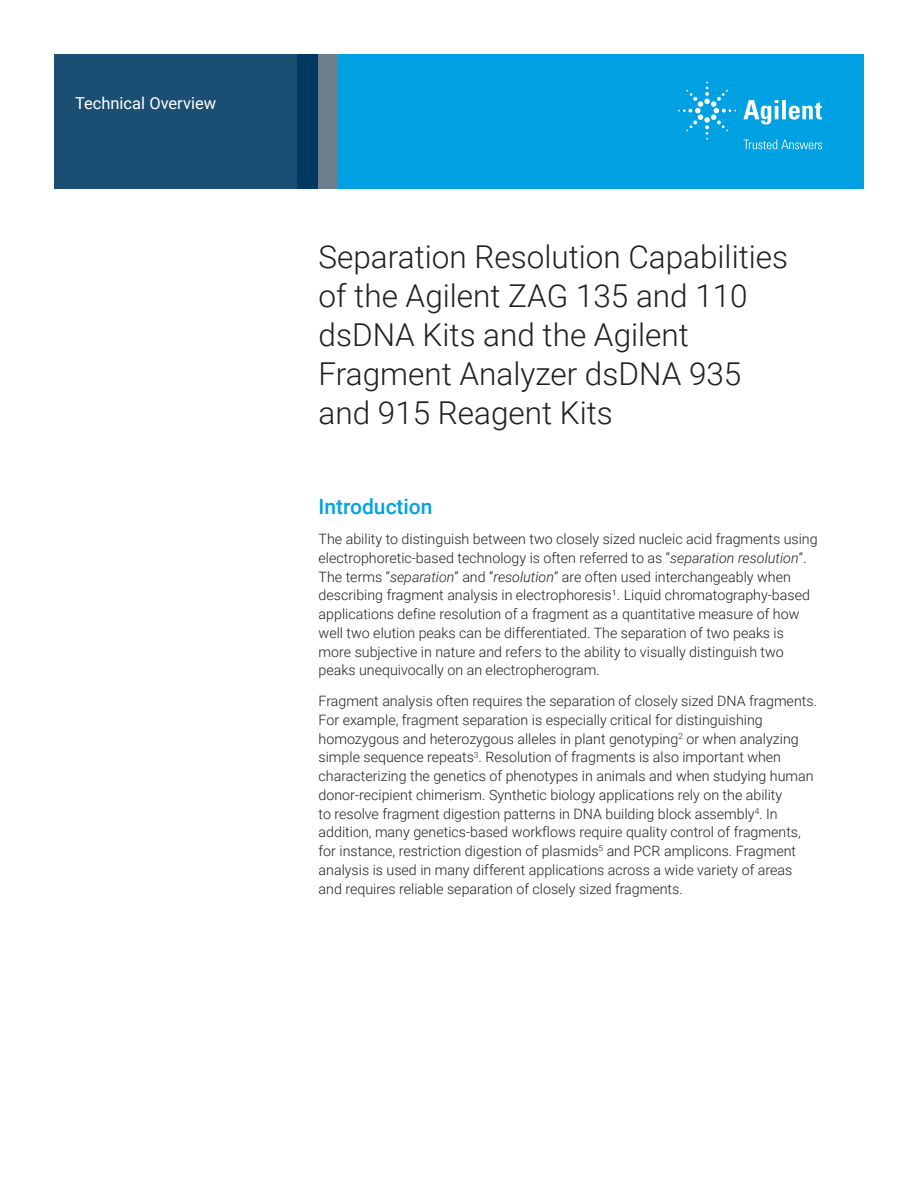
<style>
.page{position:relative;width:918px;height:1188px;background:#fff}
.page>*{position:absolute;margin:0;border:0;box-sizing:border-box;transform-origin:0 0}
.t1{font:300 31.5px/39px "Roboto";color:#231f20}
.t2{font:500 21px "Roboto";color:#00a1e3}
.t3{font:16.5px "Roboto";color:#fff}
.t4{font:300 14.25px/18.8px "Roboto";color:#231f20}
.s1{font-style:italic}
</style>
<div class="page">
<div style="left:297px;top:54px;width:567px;height:135px;background:#00a1e3"></div>
<div style="left:54px;top:54px;width:243px;height:135px;background:#1a4e72"></div>
<div style="left:317px;top:54px;width:21px;height:135px;background:#6b808c"></div>
<div style="left:297px;top:54px;width:20px;height:135px;background:#003a63"></div>
<svg style="left:743px;top:100px;width:79px;height:25px"></svg>
<svg style="left:678px;top:82px;width:58px;height:58px"></svg>
<svg style="left:744px;top:140px;width:78px;height:9px"></svg>
<p class="t3" style="left:75px;top:91px;width:143px">Technical Overview</p>
<h1 class="t1" style="left:319px;top:236px;width:471px">Separation Resolution Capabilities of the Agilent ZAG 135 and 110 dsDNA Kits and the Agilent<br>Fragment Analyzer dsDNA 935 and 915 Reagent Kits</h1>
<h2 class="t2" style="left:319px;top:491px;width:116px">Introduction</h2>
<p class="t4" style="left:319px;top:529px;width:501px">The ability to distinguish between two closely sized nucleic acid fragments using electrophoretic-based technology is often referred to as “<span class="s1">separation resolution</span>”.<br>The terms “<span class="s1">separation</span>” and “<span class="s1">resolution</span>” are often used interchangeably when describing fragment analysis in electrophoresis¹. Liquid chromatography-based applications define resolution of a fragment as a quantitative measure of how well two elution peaks can be differentiated. The separation of two peaks is more subjective in nature and refers to the ability to visually distinguish two peaks unequivocally on an electropherogram.</p>
<p class="t4" style="left:319px;top:691px;width:500px">Fragment analysis often requires the separation of closely sized DNA fragments.<br>For example, fragment separation is especially critical for distinguishing homozygous and heterozygous alleles in plant genotyping<sup>2</sup> or when analyzing simple sequence repeats<sup>3</sup>. Resolution of fragments is also important when characterizing the genetics of phenotypes in animals and when studying human donor-recipient chimerism. Synthetic biology applications rely on the ability<br>to resolve fragment digestion patterns in DNA building block assembly<sup>4</sup>. In addition, many genetics-based workflows require quality control of fragments, for instance, restriction digestion of plasmids<sup>5</sup> and PCR amplicons. Fragment analysis is used in many different applications across a wide variety of areas and requires reliable separation of closely sized fragments.</p>
</div>
